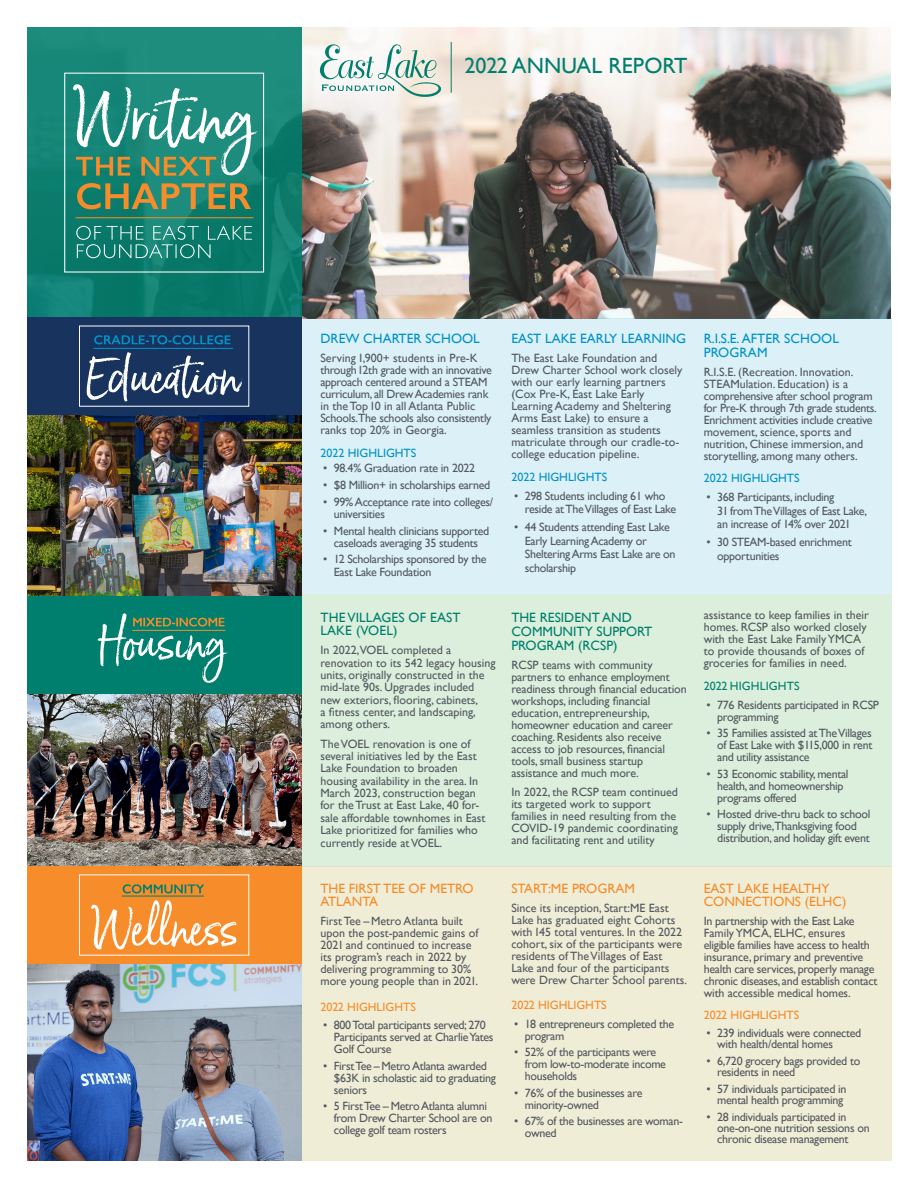
<style>
.page{position:relative;width:918px;height:1188px;background:#fff}
.page>*{position:absolute;margin:0;border:0;box-sizing:border-box;transform-origin:0 0}
.t1{font:22.05px "Gill Sans";letter-spacing:.005em;color:#007f6e}
.Front_Side_Header_Te{font:13.5px/13.5px "Gill Sans";color:#f68c2a}
.Front_Side_Header_Te-2{font:13.5px/14.2px "Gill Sans";color:#007f6e}
.Front_Side_Header_Te-3{font:13.5px/13.5px "Gill Sans";color:#0093c8}
.Body_Copy{font:12px/12px "Gill Sans";letter-spacing:-.02em;color:#52575f}
.Body_Copy-2{font:12px/12px "Gill Sans";color:#52575f}
.Body_Copy-3{font:12px "Gill Sans";color:#f68c2a}
.Body_Copy-4{font:12px "Gill Sans";color:#0093c8}
.t2{font:12px "Gill Sans";letter-spacing:.01em;color:#007f6e}
</style>
<div class="page">
<img style="left:301px;top:27px;width:590px;height:291px">
<div style="left:301px;top:318px;width:591px;height:276px;background:#dcf0f7"></div>
<div style="left:27px;top:594px;width:865px;height:272px;background:#dbefdc"></div>
<div style="left:27px;top:866px;width:865px;height:295px;background:#f0edd6"></div>
<img style="left:27px;top:415px;width:274px;height:182px">
<img style="left:27px;top:694px;width:274px;height:172px">
<img style="left:27px;top:964px;width:274px;height:197px">
<div style="left:27px;top:27px;width:274px;height:291px;background:linear-gradient(to right,#128274,#128272)"></div>
<div style="left:64px;top:73px;width:200px;height:200px;border:1px solid #fff"></div>
<svg style="left:76px;top:226px;width:176px;height:32px;background:#2a8b7e"></svg>
<svg style="left:77px;top:183px;width:174px;height:26px;background:#6f8655"></svg>
<svg style="left:73px;top:84px;width:185px;height:92px;background:#4e9e8c"></svg>
<hr style="left:76px;top:217px;width:178px;height:1px;background:#f68c2a">
<svg style="left:320px;top:43px;width:122px;height:55px"></svg>
<hr style="left:451px;top:42px;width:1px;height:51px;background:#007f6e">
<div style="left:27px;top:318px;width:274px;height:97px;background:#18345e"></div>
<div style="left:27px;top:597px;width:274px;height:97px;background:#007f6e"></div>
<div style="left:27px;top:866px;width:274px;height:98px;background:#f68c2a"></div>
<svg style="left:87px;top:335px;width:163px;height:67px"></svg>
<hr style="left:93px;top:348px;width:140px;height:1px;background:#0093c8">
<svg style="left:123px;top:884px;width:81px;height:9px"></svg>
<svg style="left:91px;top:900px;width:145px;height:50px"></svg>
<hr style="left:122px;top:896px;width:82px;height:1px;background:#007f6e">
<svg style="left:97px;top:613px;width:131px;height:70px"></svg>
<p class="t1" style="left:464px;top:52px;width:224px">2022 ANNUAL REPORT</p>
<p class="Front_Side_Header_Te-3" style="left:320px;top:332px;width:161px">DREW CHARTER SCHOOL</p>
<p class="Body_Copy" style="left:320px;top:352px;width:173px">Serving 1,900+ students in Pre-K through 12th grade with an innovative approach centered around a STEAM curriculum, all Drew Academies rank in the Top 10 in all Atlanta Public Schools.The schools also consistently ranks top 20% in Georgia.</p>
<p class="Body_Copy-4" style="left:320px;top:446px;width:97px">2022 HIGHLIGHTS</p>
<p class="Body_Copy" style="left:323px;top:462px;width:153px">• 98.4% Graduation rate in 2022</p>
<p class="Body_Copy" style="left:323px;top:479px;width:169px">• $8 Million+ in scholarships earned</p>
<p class="Body_Copy" style="left:334px;top:495px;width:161px;text-indent:-11px">• 99% Acceptance rate into colleges/ universities</p>
<p class="Body_Copy" style="left:323px;top:524px;width:168px;text-align:center">• Mental health clinicians supported caseloads averaging 35 students</p>
<p class="Body_Copy" style="left:334px;top:553px;width:154px;text-indent:-11px">• 12 Scholarships sponsored by the<br>East Lake Foundation</p>
<p class="Front_Side_Header_Te-2" style="left:320px;top:610px;width:142px;line-height:13.5px">THE VILLAGES OF EAST<br>LAKE (VOEL)</p>
<p class="Body_Copy-2" style="left:320px;top:644px;width:177px">In 2022,VOEL completed a renovation to its 542 legacy housing units, originally constructed in the mid-late 90s. Upgrades included new exteriors, flooring, cabinets,<br>a fitness center, and landscaping, among others.</p>
<p class="Body_Copy-2" style="left:320px;top:737px;width:167px">The VOEL renovation is one of several initiatives led by the East<br>Lake Foundation to broaden housing availability in the area. In<br>March 2023, construction began for the Trust at East Lake, 40 for&shy;sale affordable townhomes in East<br>Lake prioritized for families who currently reside at VOEL.</p>
<p class="Front_Side_Header_Te" style="left:320px;top:882px;width:155px">THE FIRST TEE OF METRO<br>ATLANTA</p>
<p class="Body_Copy-2" style="left:320px;top:915px;width:160px">First Tee – Metro Atlanta built upon the post-pandemic gains of<br>2021 and continued to increase its program’s reach in 2022 by delivering programming to 30% more young people than in 2021.</p>
<p class="Body_Copy-3" style="left:320px;top:1000px;width:97px">2022 HIGHLIGHTS</p>
<p class="Body_Copy" style="left:334px;top:1019px;width:161px;text-indent:-11px">• 800 Total participants served; 270<br>Participants served at Charlie Yates<br>Golf Course</p>
<p class="Body_Copy" style="left:334px;top:1060px;width:164px;text-indent:-11px">• First Tee – Metro Atlanta awarded $63K in scholastic aid to graduating seniors</p>
<p class="Body_Copy" style="left:334px;top:1100px;width:160px;text-indent:-11px">• 5 First Tee – Metro Atlanta alumni from Drew Charter School are on college golf team rosters</p>
<p class="Front_Side_Header_Te-3" style="left:511px;top:332px;width:176px">EAST LAKE EARLY LEARNING</p>
<p class="Body_Copy-2" style="left:511px;top:352px;width:172px">The East Lake Foundation and<br>Drew Charter School work closely with our early learning partners (Cox Pre-K, East Lake Early<br>Learning Academy and Sheltering<br>Arms East Lake) to ensure a seamless transition as students matriculate through our cradle-to&shy;college education pipeline.</p>
<p class="Body_Copy-4" style="left:511px;top:470px;width:97px">2022 HIGHLIGHTS</p>
<p class="Body_Copy" style="left:525px;top:489px;width:153px;line-height:13.5px;text-indent:-11px">• 298 Students including 61 who reside at The Villages of East Lake</p>
<p class="Body_Copy" style="left:525px;top:520px;width:152px;line-height:13.5px;text-indent:-11px">• 44 Students attending East Lake<br>Early Learning Academy or<br>Sheltering Arms East Lake are on scholarship</p>
<p class="Front_Side_Header_Te-2" style="left:511px;top:610px;width:142px">THE RESIDENT AND<br>COMMUNITY SUPPORT<br>PROGRAM (RCSP)</p>
<p class="Body_Copy" style="left:511px;top:659px;width:177px">RCSP teams with community partners to enhance employment readiness through financial education workshops, including financial education, entrepreneurship, homeowner education and career coaching. Residents also receive access to job resources, financial tools, small business startup assistance and much more.</p>
<p class="Body_Copy-2" style="left:511px;top:785px;width:168px">In 2022, the RCSP team continued its targeted work to support families in need resulting from the<br>COVID-19 pandemic coordinating and facilitating rent and utility</p>
<p class="Front_Side_Header_Te" style="left:511px;top:882px;width:125px">START:ME PROGRAM</p>
<p class="Body_Copy-2" style="left:511px;top:902px;width:177px">Since its inception, Start:ME East Lake has graduated eight Cohorts with 145 total ventures. In the 2022 cohort, six of the participants were residents of The Villages of East Lake and four of the participants were Drew Charter School parents.</p>
<p class="Body_Copy-3" style="left:511px;top:998px;width:97px">2022 HIGHLIGHTS</p>
<p class="Body_Copy" style="left:525px;top:1018px;width:151px;text-indent:-11px">• 18 entrepreneurs completed the program</p>
<p class="Body_Copy" style="left:525px;top:1046px;width:143px;text-indent:-11px">• 52% of the participants were from low-to-moderate income households</p>
<p class="Body_Copy" style="left:525px;top:1086px;width:119px;text-indent:-11px">• 76% of the businesses are minority-owned</p>
<p class="Body_Copy" style="left:525px;top:1115px;width:160px;text-indent:-11px">• 67% of the businesses are woman&shy;owned</p>
<p class="Front_Side_Header_Te-3" style="left:704px;top:332px;width:137px">R.I.S.E. AFTER SCHOOL<br>PROGRAM</p>
<p class="Body_Copy" style="left:704px;top:365px;width:175px">R.I.S.E. (Recreation. Innovation.<br>STEAMulation. Education) is a comprehensive after school program for Pre-K through 7th grade students.<br>Enrichment activities include creative movement, science, sports and nutrition, Chinese immersion, and storytelling, among many others.</p>
<p class="Body_Copy-4" style="left:704px;top:471px;width:97px">2022 HIGHLIGHTS</p>
<p class="Body_Copy" style="left:717px;top:490px;width:151px;line-height:13.5px;text-indent:-11px">• 368 Participants, including<br>31 from The Villages of East Lake, an increase of 14% over 2021</p>
<p class="Body_Copy" style="left:717px;top:535px;width:136px;line-height:13.5px;text-indent:-11px">• 30 STEAM-based enrichment opportunities</p>
<p class="Body_Copy-2" style="left:704px;top:609px;width:167px">assistance to keep families in their homes. RCSP also worked closely with the East Lake Family YMCA to provide thousands of boxes of groceries for families in need.</p>
<p class="t2" style="left:704px;top:679px;width:97px">2022 HIGHLIGHTS</p>
<p class="Body_Copy" style="left:717px;top:699px;width:163px;text-indent:-11px">• 776 Residents participated in RCSP programming</p>
<p class="Body_Copy" style="left:717px;top:727px;width:157px;text-align:justify;text-indent:-11px">• 35 Families assisted at The Villages of East Lake with $115,000 in rent and utility assistance</p>
<p class="Body_Copy" style="left:717px;top:767px;width:133px;text-indent:-11px">• 53 Economic stability, mental health, and homeownership programs offered</p>
<p class="Body_Copy" style="left:717px;top:808px;width:155px;text-indent:-11px">• Hosted drive-thru back to school supply drive,Thanksgiving food distribution, and holiday gift event</p>
<p class="Front_Side_Header_Te" style="left:704px;top:882px;width:144px">EAST LAKE HEALTHY<br>CONNECTIONS (ELHC)</p>
<p class="Body_Copy" style="left:704px;top:915px;width:175px">In partnership with the East Lake Family YMCA, ELHC, ensures eligible families have access to health insurance, primary and preventive health care services, properly manage chronic diseases, and establish contact with accessible medical homes.</p>
<p class="Body_Copy-3" style="left:704px;top:1008px;width:97px">2022 HIGHLIGHTS</p>
<p class="Body_Copy" style="left:717px;top:1027px;width:146px;line-height:11.2px;text-indent:-11px">• 239 individuals were connected with health/dental homes</p>
<p class="Body_Copy" style="left:717px;top:1055px;width:145px;line-height:11.2px;text-indent:-11px">• 6,720 grocery bags provided to residents in need</p>
<p class="Body_Copy" style="left:706px;top:1083px;width:142px;line-height:11.2px;text-align:right">• 57 individuals participated in mental health programming</p>
<p class="Body_Copy" style="left:717px;top:1111px;width:154px;line-height:11.2px;text-indent:-11px">• 28 individuals participated in one-on-one nutrition sessions on chronic disease management</p>
</div>
